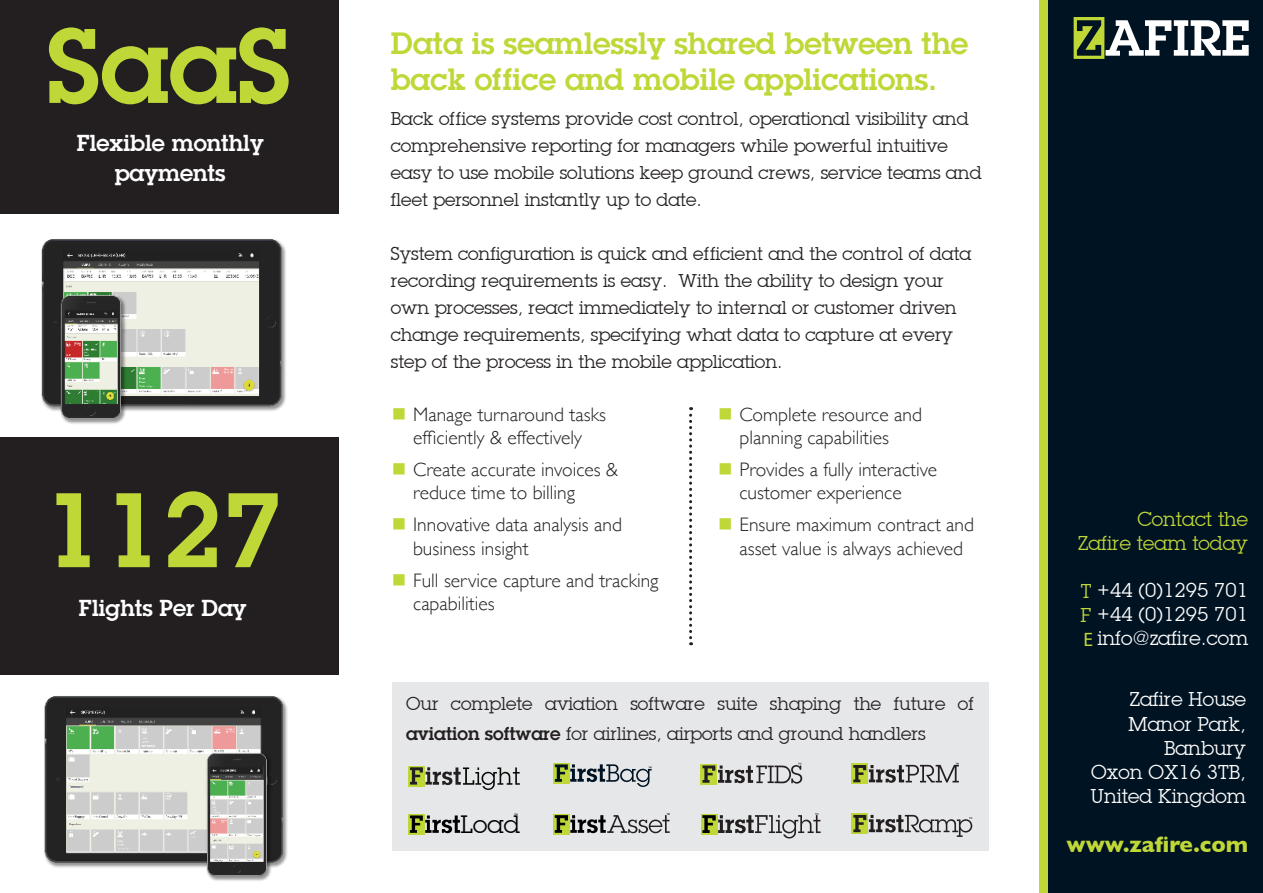
<style>
.page{position:relative;width:1263px;height:893px;background:#fff}
.page>*{position:absolute;margin:0;border:0;box-sizing:border-box;transform-origin:0 0}
.t1{font:600 103.5px "ITC Lubalin Graph";color:#c0d738}
.About_Zafire_Heading{font:600 30px/36px "ITC Lubalin Graph";color:#c0d738}
.t2{font:24.45px "ITC Lubalin Graph";color:#000001}
.t3{font:600 22.5px/30px "ITC Lubalin Graph";color:#fff;text-align:center}
.t4{font:700 22.5px "Gill Sans";color:#c0d738}
.t5{font:300 19.5px/23.4px "Gill Sans";color:#231f20}
.Address{font:19.5px/24px "ITC Lubalin Graph";color:#fff;text-align:right}
.Address-2{font:19.5px/24px "ITC Lubalin Graph";color:#c0d738;text-align:right}
.About_Zafire_Intro{font:18px/27px "ITC Lubalin Graph";color:#231f20}
.Strapline{font:18px/30px "ITC Lubalin Graph";color:#231f20}
.s1{font-weight:600}
.s2{color:#c0d738}
.s3{font-family:"Myriad Pro";color:#c0d738}
</style>
<div class="page">
<div style="left:0;top:0;width:338px;height:893px;background:#231f20"></div>
<div style="left:0;top:215px;width:349px;height:222px;background:#fff"></div>
<img style="left:41px;top:239px;width:245px;height:185px">
<div style="left:0;top:675px;width:361px;height:218px;background:#fff"></div>
<img style="left:44px;top:696px;width:244px;height:185px">
<div style="left:1039px;top:0;width:64px;height:893px;background:#c0d738"></div>
<div style="left:1048px;top:0;width:215px;height:893px;background:#001322"></div>
<svg style="left:1073px;top:17px;width:176px;height:42px"></svg>
<svg style="left:689px;top:407px;width:3px;height:238px"></svg>
<div style="left:392px;top:682px;width:597px;height:168px;background:#e6e7e9"></div>
<div style="left:408px;top:766px;width:17px;height:20px;background:#c0d738"></div>
<svg style="left:410px;top:767px;width:110px;height:23px"></svg>
<svg style="left:408px;top:814px;width:16px;height:20px"></svg>
<svg style="left:410px;top:815px;width:50px;height:18px"></svg>
<div style="left:701px;top:764px;width:16px;height:21px;background:#c0d738"></div>
<svg style="left:702px;top:763px;width:100px;height:21px"></svg>
<div style="left:701px;top:814px;width:16px;height:21px;background:#c0d738"></div>
<svg style="left:702px;top:813px;width:119px;height:25px"></svg>
<div style="left:852px;top:813px;width:16px;height:21px;background:#b1c535"></div>
<svg style="left:853px;top:815px;width:119px;height:22px"></svg>
<div style="left:852px;top:764px;width:16px;height:20px;background:#c0d738"></div>
<svg style="left:853px;top:763px;width:106px;height:20px"></svg>
<svg style="left:553px;top:763px;width:16px;height:20px"></svg>
<svg style="left:555px;top:764px;width:97px;height:23px"></svg>
<svg style="left:553px;top:814px;width:16px;height:20px"></svg>
<svg style="left:555px;top:813px;width:115px;height:20px"></svg>
<p class="t1" style="left:47px;top:-2px;width:246px">SaaS</p>
<p class="t3" style="left:77px;top:128px;width:188px">Flexible monthly payments</p>
<p class="t1" style="left:43px;top:462px;width:242px">1127</p>
<p class="t3" style="left:79px;top:592px;width:169px">Flights Per Day</p>
<p class="About_Zafire_Heading" style="left:391px;top:25px;width:579px">Data is seamlessly shared between the back office and mobile applications.</p>
<p class="About_Zafire_Intro" style="left:391px;top:105px;width:592px">Back office systems provide cost control, operational visibility and comprehensive reporting for managers while powerful intuitive easy to use mobile solutions keep ground crews, service teams and fleet personnel instantly up to date.</p>
<p class="About_Zafire_Intro" style="left:391px;top:240px;width:582px">System configuration is quick and efficient and the control of data recording requirements is easy. With the ability to design your own processes, react immediately to internal or customer driven change requirements, specifying what data to capture at every step of the process in the mobile application.</p>
<p class="t5" style="left:413px;top:402px;width:194px">Manage turnaround tasks efficiently &amp; effectively</p>
<p class="t5" style="left:413px;top:457px;width:207px">Create accurate invoices &amp; reduce time to billing</p>
<p class="t5" style="left:413px;top:512px;width:210px">Innovative data analysis and business insight</p>
<p class="t5" style="left:413px;top:567px;width:247px">Full service capture and tracking capabilities</p>
<p class="t5" style="left:739px;top:402px;width:184px">Complete resource and planning capabilities</p>
<p class="t5" style="left:739px;top:457px;width:199px">Provides a fully interactive customer experience</p>
<p class="t5" style="left:739px;top:512px;width:236px">Ensure maximum contract and asset value is always achieved</p>
<p class="Strapline" style="left:406px;top:689px;width:569px">Our complete aviation software suite shaping the future of <span class="s1">aviation software</span> for airlines, airports and ground handlers</p>
<p class="t2" style="left:461px;top:809px;width:61px">Load</p>
<p class="Address-2" style="left:1078px;top:507px;width:171px">Contact the<br>Zafire team today</p>
<p class="Address" style="left:1081px;top:578px;width:169px"><span class="s2">T</span> +44 (0)1295 701</p>
<p class="Address" style="left:1080px;top:602px;width:169px"><span class="s2">F</span> +44 (0)1295 701</p>
<p class="Address" style="left:1083px;top:626px;width:166px"><span class="s3">E</span> info@zafire.com</p>
<p class="Address" style="left:1130px;top:687px;width:118px">Zafire House</p>
<p class="Address" style="left:1128px;top:711px;width:119px">Manor Park,<br>Banbury</p>
<p class="Address" style="left:1091px;top:759px;width:156px">Oxon OX16 3TB,</p>
<p class="Address" style="left:1090px;top:783px;width:157px">United Kingdom</p>
<p class="t4" style="left:1066px;top:826px;width:183px">www.zafire.com</p>
</div>
